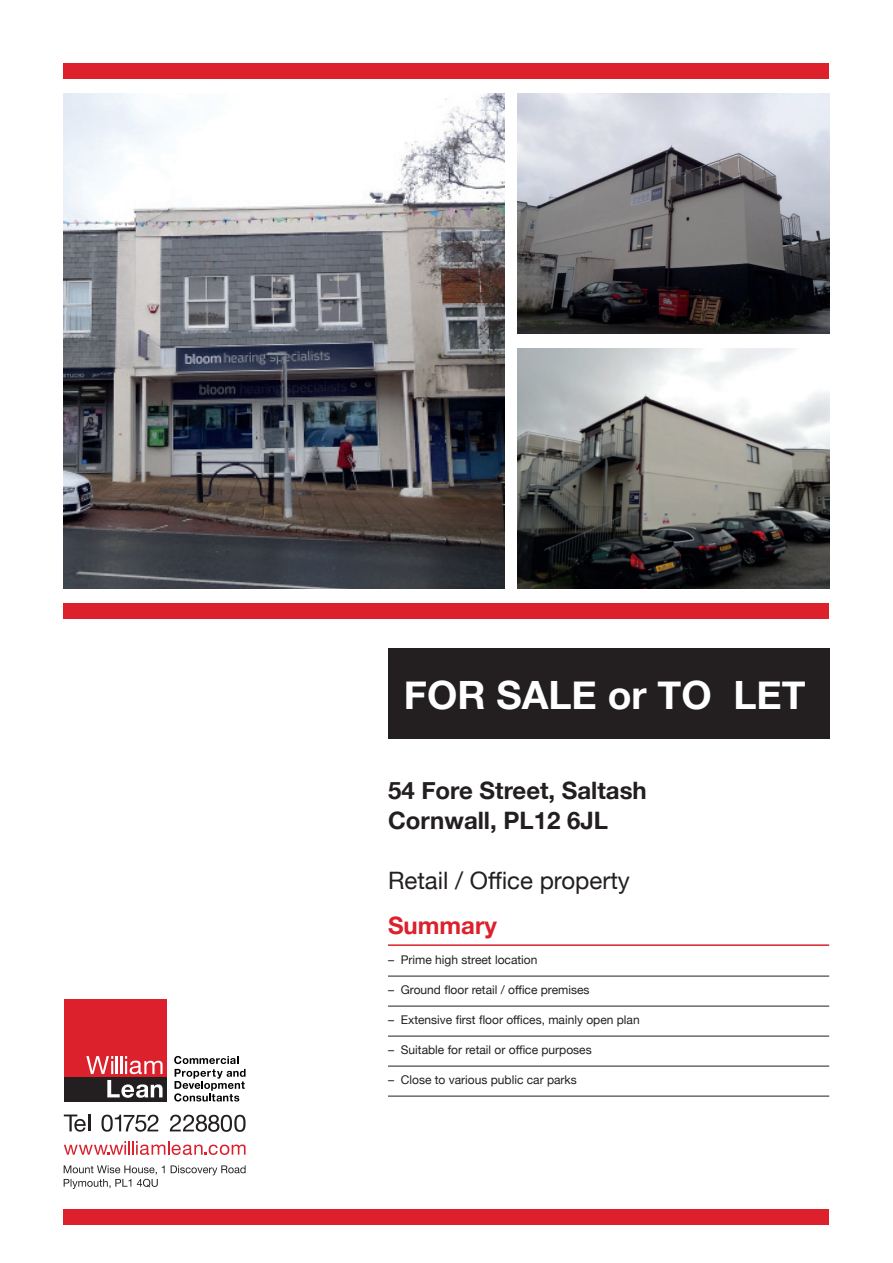
<style>
.page{position:relative;width:893px;height:1263px;background:#fff}
.page>*{position:absolute;margin:0;border:0;box-sizing:border-box;transform-origin:0 0}
.t1{font:700 39px "Helvetica Neue";color:#fff}
.t2{font:700 24px/30px "Helvetica Neue";color:#231f20}
.t3{font:24px "Helvetica Neue";color:#231f20}
.t4{font:700 24px "Helvetica Neue";color:#dc202c}
.t5{font:12px "Helvetica Neue";color:#231f20}
</style>
<div class="page">
<div style="left:64px;top:64px;width:765px;height:15px;background:#dc202c"></div>
<div style="left:64px;top:1210px;width:765px;height:15px;background:#dc202c"></div>
<svg style="left:64px;top:1141px;width:182px;height:14px"></svg>
<svg style="left:64px;top:1114px;width:26px;height:18px"></svg>
<svg style="left:102px;top:1114px;width:56px;height:18px"></svg>
<svg style="left:170px;top:1115px;width:76px;height:17px"></svg>
<div style="left:64px;top:998px;width:103px;height:103px;background:#dc202c"></div>
<div style="left:64px;top:1076px;width:103px;height:25px;background:#231f20"></div>
<svg style="left:86px;top:1056px;width:32px;height:18px"></svg>
<hr style="left:120px;top:1056px;width:3px;height:18px;background:#fff">
<svg style="left:125px;top:1056px;width:38px;height:18px"></svg>
<svg style="left:107px;top:1080px;width:56px;height:18px"></svg>
<svg style="left:174px;top:1056px;width:72px;height:45px"></svg>
<svg style="left:64px;top:1165px;width:182px;height:24px"></svg>
<div style="left:64px;top:604px;width:765px;height:15px;background:#dc202c"></div>
<hr style="left:388px;top:944px;width:441px;height:2px;background:#dc202c">
<hr style="left:388px;top:976px;width:441px;height:1px;background:#231f20">
<hr style="left:388px;top:1006px;width:441px;height:1px;background:#231f20">
<hr style="left:388px;top:1036px;width:441px;height:1px;background:#231f20">
<hr style="left:388px;top:1066px;width:441px;height:1px;background:#231f20">
<hr style="left:388px;top:1096px;width:441px;height:1px;background:#231f20">
<img style="left:64px;top:94px;width:441px;height:495px">
<img style="left:518px;top:349px;width:311px;height:240px">
<img style="left:518px;top:94px;width:311px;height:240px">
<div style="left:388px;top:649px;width:441px;height:90px;background:#231f20"></div>
<h1 class="t1" style="left:404px;top:664px;width:403px">FOR SALE or TO LET</h1>
<h2 class="t2" style="left:388px;top:776px;width:260px">54 Fore Street, Saltash<br>Cornwall, PL12 6JL</h2>
<h2 class="t3" style="left:388px;top:863px;width:243px">Retail / Office property</h2>
<h2 class="t4" style="left:388px;top:906px;width:110px">Summary</h2>
<p class="t5" style="left:388px;top:951px;width:151px">– Prime high street location</p>
<p class="t5" style="left:388px;top:981px;width:203px">– Ground floor retail / office premises</p>
<p class="t5" style="left:388px;top:1011px;width:253px">– Extensive first floor offices, mainly open plan</p>
<p class="t5" style="left:388px;top:1041px;width:205px">– Suitable for retail or office purposes</p>
<p class="t5" style="left:388px;top:1071px;width:190px">– Close to various public car parks</p>
</div>
